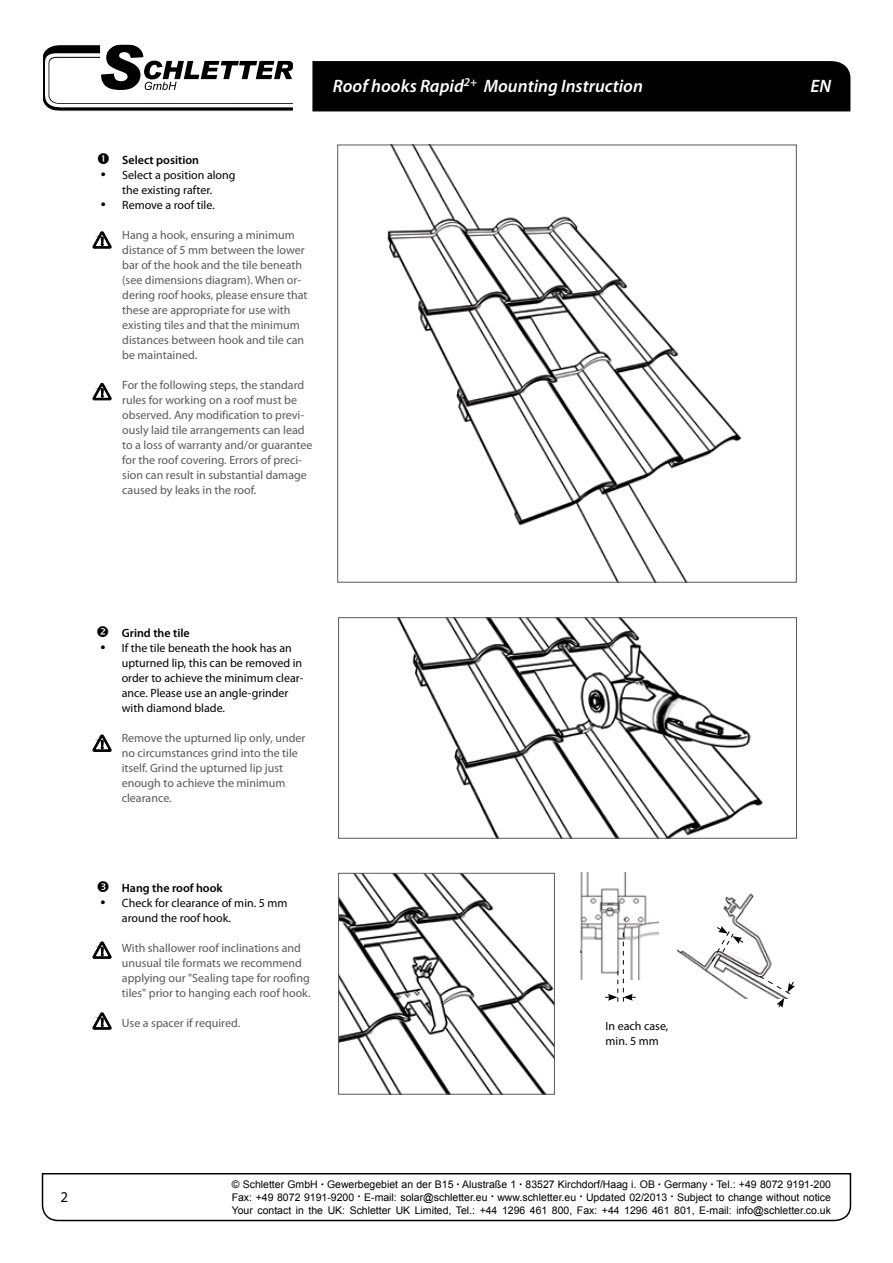
<style>
.page{position:relative;width:893px;height:1263px;background:#fff}
.page>*{position:absolute;margin:0;border:0;box-sizing:border-box;transform-origin:0 0}
.t1{font:italic 600 18px "Myriad Pro";color:#fff}
.t2{font:15px "Myriad Pro";color:#000}
.t3{font:12px/15px "Myriad Pro";color:#58595b}
.t4{font:12px/15px "Myriad Pro";color:#000}
.t5{font:600 12px "Myriad Pro";color:#000}
.t6{font:10.5px/12.6px "Arial";color:#000;text-align:justify}
.s1{font-size:18px}
.s2{font-style:italic;font-size:7.5px}
</style>
<div class="page">
<svg style="left:44px;top:46px;width:248px;height:63px"></svg>
<div style="left:42px;top:44px;width:252px;height:67px;border:1px solid #fff"></div>
<div style="left:312px;top:61px;width:538px;height:50px;background:#000"></div>
<svg style="left:41px;top:1173px;width:811px;height:49px"></svg>
<img style="left:340px;top:875px;width:213px;height:217px">
<div style="left:338px;top:873px;width:217px;height:221px;border:1px solid #58595b"></div>
<img style="left:387px;top:147px;width:355px;height:434px">
<img style="left:397px;top:619px;width:366px;height:218px">
<div style="left:338px;top:617px;width:459px;height:222px;border:1px solid #58595b"></div>
<svg style="left:93px;top:735px;width:18px;height:16px"></svg>
<img style="left:580px;top:873px;width:79px;height:106px">
<svg style="left:605px;top:932px;width:31px;height:70px"></svg>
<img style="left:677px;top:893px;width:95px;height:106px">
<svg style="left:758px;top:975px;width:37px;height:33px"></svg>
<svg style="left:711px;top:926px;width:33px;height:36px"></svg>
<svg style="left:93px;top:942px;width:18px;height:16px"></svg>
<svg style="left:93px;top:232px;width:18px;height:16px"></svg>
<svg style="left:93px;top:1013px;width:18px;height:16px"></svg>
<svg style="left:93px;top:383px;width:18px;height:17px"></svg>
<h1 class="t1" style="left:333px;top:75px;width:312px">Roof hooks Rapid<sup>2+</sup> Mounting Instruction</h1>
<p class="t5" style="left:122px;top:153px;width:78px">Select position</p>
<p class="t4" style="left:101px;top:168px;width:136px;text-align:center"><span class="s1">•</span> Select a position along the existing rafter.</p>
<p class="t4" style="left:101px;top:198px;width:115px"><span class="s1">•</span> Remove a roof tile.</p>
<p class="t3" style="left:122px;top:228px;width:187px">Hang a hook, ensuring a minimum distance of 5 mm between the lower bar of the hook and the tile beneath (see dimensions diagram). When or&shy;dering roof hooks, please ensure that these are appropriate for use with existing tiles and that the minimum distances between hook and tile can be maintained.</p>
<p class="t3" style="left:122px;top:378px;width:192px">For the following steps, the standard rules for working on a roof must be observed. Any modification to previ&shy;ously laid tile arrangements can lead to a loss of warranty and/or guarantee for the roof covering. Errors of preci&shy;sion can result in substantial damage caused by leaks in the roof.</p>
<p class="t5" style="left:122px;top:625px;width:70px">Grind the tile</p>
<p class="t4" style="left:122px;top:640px;width:183px;text-indent:-21px"><span class="s1">•</span> If the tile beneath the hook has an upturned lip, this can be removed in order to achieve the minimum clear&shy;ance. Please use an angle-grinder with diamond blade.</p>
<p class="t3" style="left:122px;top:730px;width:185px">Remove the upturned lip only, under no circumstances grind into the tile itself. Grind the upturned lip just enough to achieve the minimum clearance.</p>
<p class="t5" style="left:122px;top:880px;width:102px">Hang the roof hook</p>
<p class="t4" style="left:122px;top:895px;width:167px;text-indent:-21px"><span class="s1">•</span> Check for clearance of min. 5 mm around the roof hook.</p>
<p class="t3" style="left:122px;top:940px;width:190px">With shallower roof inclinations and unusual tile formats we recommend applying our "Sealing tape for roofing tiles" prior to hanging each roof hook.</p>
<p class="t3" style="left:122px;top:1015px;width:120px">Use a spacer if required.</p>
<p class="t4" style="left:606px;top:1018px;width:64px">In each case, min. 5 mm</p>
<h1 class="t1" style="left:810px;top:75px;width:22px">EN</h1>
<p class="t2" style="left:60px;top:1187px;width:9px">2</p>
<p class="t6" style="left:232px;top:1178px;width:601px">© Schletter GmbH <span class="s2">•</span> Gewerbegebiet an der B15 <span class="s2">•</span> Alustraße 1 <span class="s2">•</span> 83527 Kirchdorf/Haag i. OB <span class="s2">•</span> Germany <span class="s2">•</span> Tel.: +49 8072 9191-200<br>Fax: +49 8072 9191-9200 <span class="s2">•</span> E-mail: solar@schletter.eu <span class="s2">•</span> www.schletter.eu <span class="s2">•</span> Updated 02/2013 <span class="s2">•</span> Subject to change without notice Your contact in the UK: Schletter UK Limited, Tel.: +44 1296 461 800, Fax: +44 1296 461 801, E-mail: info@schletter.co.uk</p>
</div>
